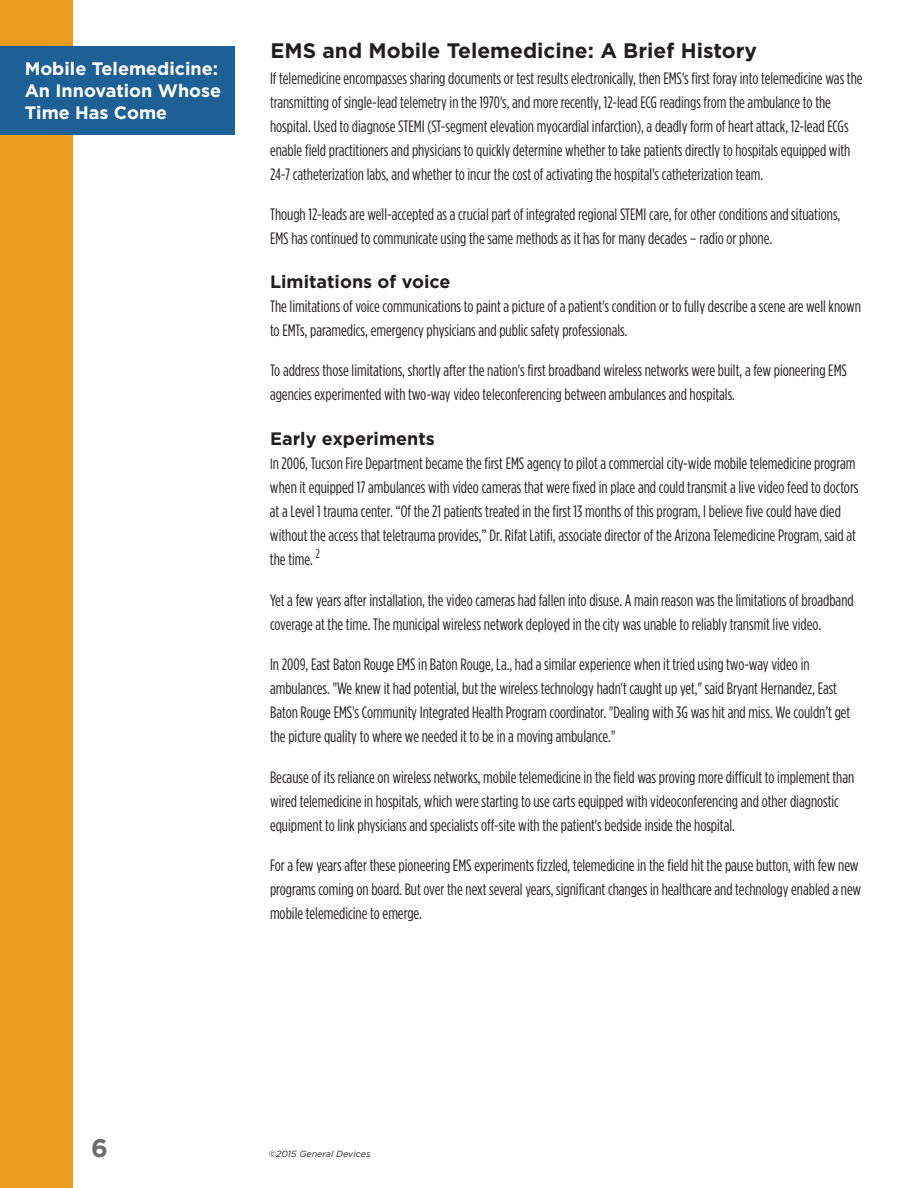
<style>
.page{position:relative;width:918px;height:1188px;background:#fff}
.page>*{position:absolute;margin:0;border:0;box-sizing:border-box;transform-origin:0 0}
.t1{font:700 25.5px "Gotham HTF";color:#6c6d70}
.t2{font:700 21px "Gotham HTF";color:#231f20}
.t3{font:700 18px/21.6px "Gotham HTF";color:#fff}
.t4{font:700 18px "Gotham HTF";color:#231f20}
.t5{font:condensed 16.5px/24px "Gotham HTF";color:#231f20}
.t6{font:italic 9px "Gotham HTF";color:#231f20}
.s1{font-size:15px}
</style>
<div class="page">
<div style="left:0;top:0;width:72px;height:1188px;background:#ea9c21"></div>
<div style="left:0;top:46px;width:235px;height:88px;background:#1d6095"></div>
<p class="t3" style="left:25px;top:58px;width:198px">Mobile Telemedicine:<br>An Innovation Whose<br>Time Has Come</p>
<p class="t2" style="left:270px;top:38px;width:488px">EMS and Mobile Telemedicine: A Brief History</p>
<p class="t5" style="left:270px;top:66px;width:594px">If telemedicine encompasses sharing documents or test results electronically, then EMS's first foray into telemedicine was the transmitting of single-lead telemetry in the 1970's, and more recently, 12-lead ECG readings from the ambulance to the hospital. Used to diagnose STEMI (ST-segment elevation myocardial infarction), a deadly form of heart attack, 12-lead ECGs enable field practitioners and physicians to quickly determine whether to take patients directly to hospitals equipped with 24-7 catheterization labs, and whether to incur the cost of activating the hospital's catheterization team.</p>
<p class="t5" style="left:270px;top:203px;width:572px">Though 12-leads are well-accepted as a crucial part of integrated regional STEMI care, for other conditions and situations,<br>EMS has continued to communicate using the same methods as it has for many decades – radio or phone.</p>
<p class="t4" style="left:270px;top:271px;width:182px">Limitations of voice</p>
<p class="t5" style="left:270px;top:294px;width:592px">The limitations of voice communications to paint a picture of a patient's condition or to fully describe a scene are well known to EMTs, paramedics, emergency physicians and public safety professionals.</p>
<p class="t5" style="left:270px;top:359px;width:579px">To address those limitations, shortly after the nation's first broadband wireless networks were built, a few pioneering EMS agencies experimented with two-way video teleconferencing between ambulances and hospitals.</p>
<p class="t4" style="left:270px;top:429px;width:166px">Early experiments</p>
<p class="t5" style="left:270px;top:452px;width:590px"><span class="s1">I</span>n 2006, Tucson Fire Department became the first EMS agency to pilot a commercial city-wide mobile telemedicine program when it equipped 17 ambulances with video cameras that were fixed in place and could transmit a live video feed to doctors at a Level 1 trauma center. “Of the 21 patients treated in the first 13 months of this program, I believe five could have died without the access that teletrauma provides,” Dr. Rifat Latifi, associate director of the Arizona Telemedicine Program, said at the time. <sup>2</sup></p>
<p class="t5" style="left:270px;top:588px;width:585px">Yet a few years after installation, the video cameras had fallen into disuse. A main reason was the limitations of broadband coverage at the time. The municipal wireless network deployed in the city was unable to reliably transmit live video.</p>
<p class="t5" style="left:270px;top:653px;width:582px">In 2009, East Baton Rouge EMS in Baton Rouge, La., had a similar experience when it tried using two-way video in ambulances. "We knew it had potential, but the wireless technology hadn't caught up yet," said Bryant Hernandez, East Baton Rouge EMS's Community Integrated Health Program coordinator. "Dealing with 3G was hit and miss. We couldn’t get the picture quality to where we needed it to be in a moving ambulance."</p>
<p class="t5" style="left:270px;top:765px;width:586px">Because of its reliance on wireless networks, mobile telemedicine in the field was proving more difficult to implement than wired telemedicine in hospitals, which were starting to use carts equipped with videoconferencing and other diagnostic equipment to link physicians and specialists off-site with the patient's bedside inside the hospital.</p>
<p class="t5" style="left:270px;top:854px;width:593px">For a few years after these pioneering EMS experiments fizzled, telemedicine in the field hit the pause button, with few new programs coming on board. But over the next several years, significant changes in healthcare and technology enabled a new mobile telemedicine to emerge.</p>
<h1 class="t1" style="left:91px;top:1133px;width:18px">6</h1>
<p class="t6" style="left:269px;top:1148px;width:103px">©2015 General Devices</p>
</div>
